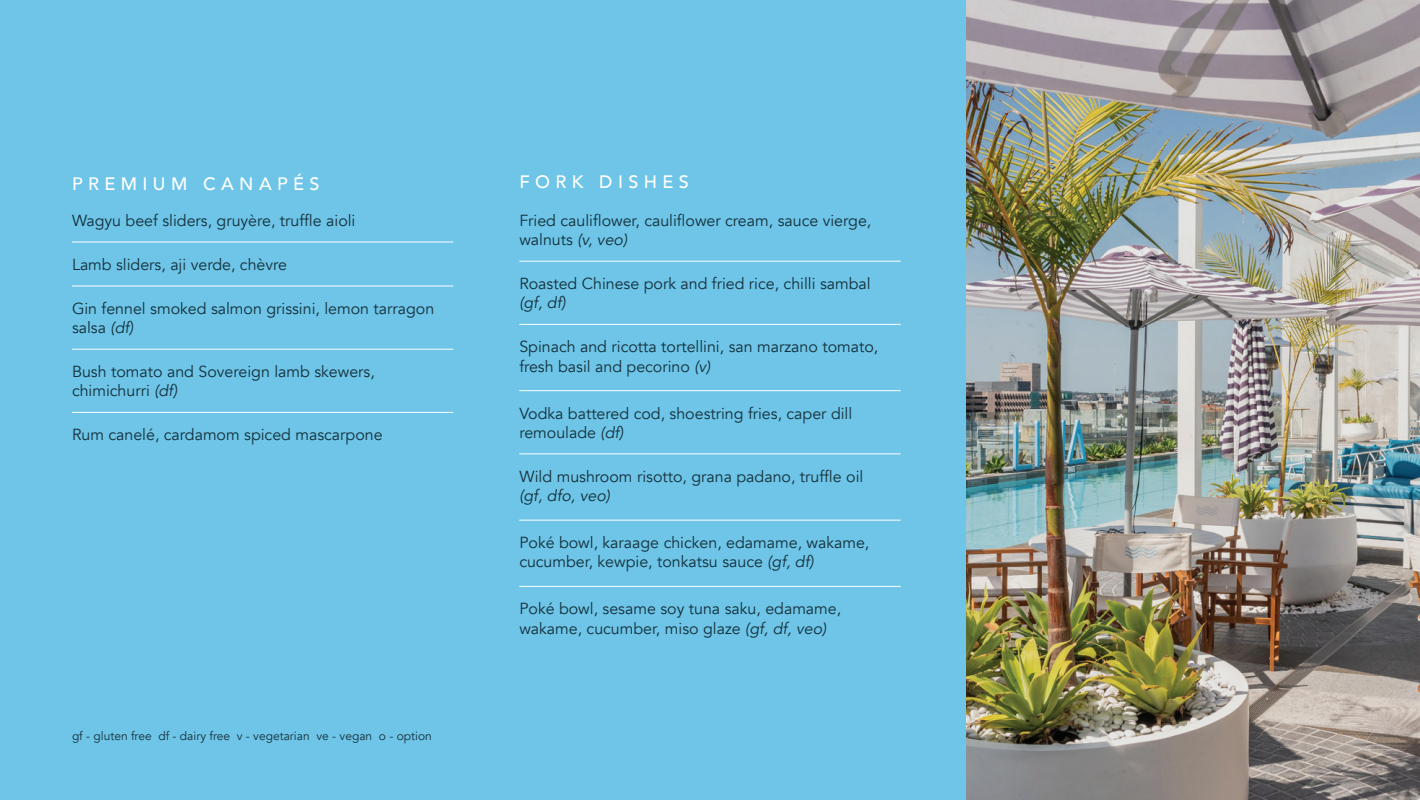
<style>
.page{position:relative;width:1420px;height:800px;background:#6ec5e7}
.page>*{position:absolute;margin:0;border:0;box-sizing:border-box;transform-origin:0 0}
.t1{font:500 18px "Avenir";letter-spacing:.3em;color:#fff}
.t2{font:16px/19.2px "Avenir";color:#15303c}
.t3{font:italic 16px "Avenir";color:#15303c}
.t4{font:12px "Avenir";color:#15303c}
.s1{font-style:italic}
</style>
<div class="page">
<hr style="left:72px;top:242px;width:381px;height:1px;background:#fff">
<hr style="left:72px;top:286px;width:381px;height:1px;background:#fff">
<hr style="left:72px;top:349px;width:381px;height:1px;background:#fff">
<hr style="left:72px;top:412px;width:381px;height:1px;background:#fff">
<img style="left:967px;top:0;width:453px;height:800px">
<hr style="left:519px;top:261px;width:382px;height:1px;background:#fff">
<hr style="left:519px;top:324px;width:382px;height:1px;background:#fff">
<hr style="left:519px;top:390px;width:382px;height:1px;background:#fff">
<hr style="left:519px;top:453px;width:382px;height:1px;background:#fff">
<hr style="left:519px;top:520px;width:382px;height:1px;background:#fff">
<hr style="left:519px;top:586px;width:382px;height:1px;background:#fff">
<p class="t1" style="left:72px;top:168px;width:249px">PREMIUM CANAPÉS</p>
<p class="t2" style="left:72px;top:211px;width:285px">Wagyu beef sliders, gruyère, truffle aioli</p>
<p class="t2" style="left:72px;top:255px;width:217px">Lamb sliders, aji verde, chèvre</p>
<p class="t2" style="left:72px;top:299px;width:364px">Gin fennel smoked salmon grissini, lemon tarragon salsa <span class="s1">(df)</span></p>
<p class="t2" style="left:72px;top:362px;width:304px">Bush tomato and Sovereign lamb skewers, chimichurri <span class="s1">(df)</span></p>
<p class="t2" style="left:72px;top:426px;width:312px">Rum canelé, cardamom spiced mascarpone</p>
<p class="t4" style="left:72px;top:729px;width:361px">gf - gluten free df - dairy free v - vegetarian ve - vegan o - option</p>
<p class="t1" style="left:519px;top:166px;width:171px">FORK DISHES</p>
<p class="t2" style="left:519px;top:211px;width:354px">Fried cauliflower, cauliflower cream, sauce vierge, walnuts <span class="s1">(v, veo)</span></p>
<p class="t2" style="left:519px;top:274px;width:353px">Roasted Chinese pork and fried rice, chilli sambal</p>
<p class="t3" style="left:519px;top:293px;width:48px">(gf, df)</p>
<p class="t2" style="left:519px;top:338px;width:361px">Spinach and ricotta tortellini, san marzano tomato, fresh basil and pecorino <span class="s1">(v)</span></p>
<p class="t2" style="left:519px;top:404px;width:334px">Vodka battered cod, shoestring fries, caper dill remoulade <span class="s1">(df)</span></p>
<p class="t2" style="left:519px;top:467px;width:346px">Wild mushroom risotto, grana padano, truffle oil</p>
<p class="t3" style="left:519px;top:486px;width:92px">(gf, dfo, veo)</p>
<p class="t2" style="left:519px;top:533px;width:352px">Poké bowl, karaage chicken, edamame, wakame, cucumber, kewpie, tonkatsu sauce <span class="s1">(gf, df)</span></p>
<p class="t2" style="left:519px;top:600px;width:323px">Poké bowl, sesame soy tuna saku, edamame, wakame, cucumber, miso glaze <span class="s1">(gf, df, veo)</span></p>
</div>
